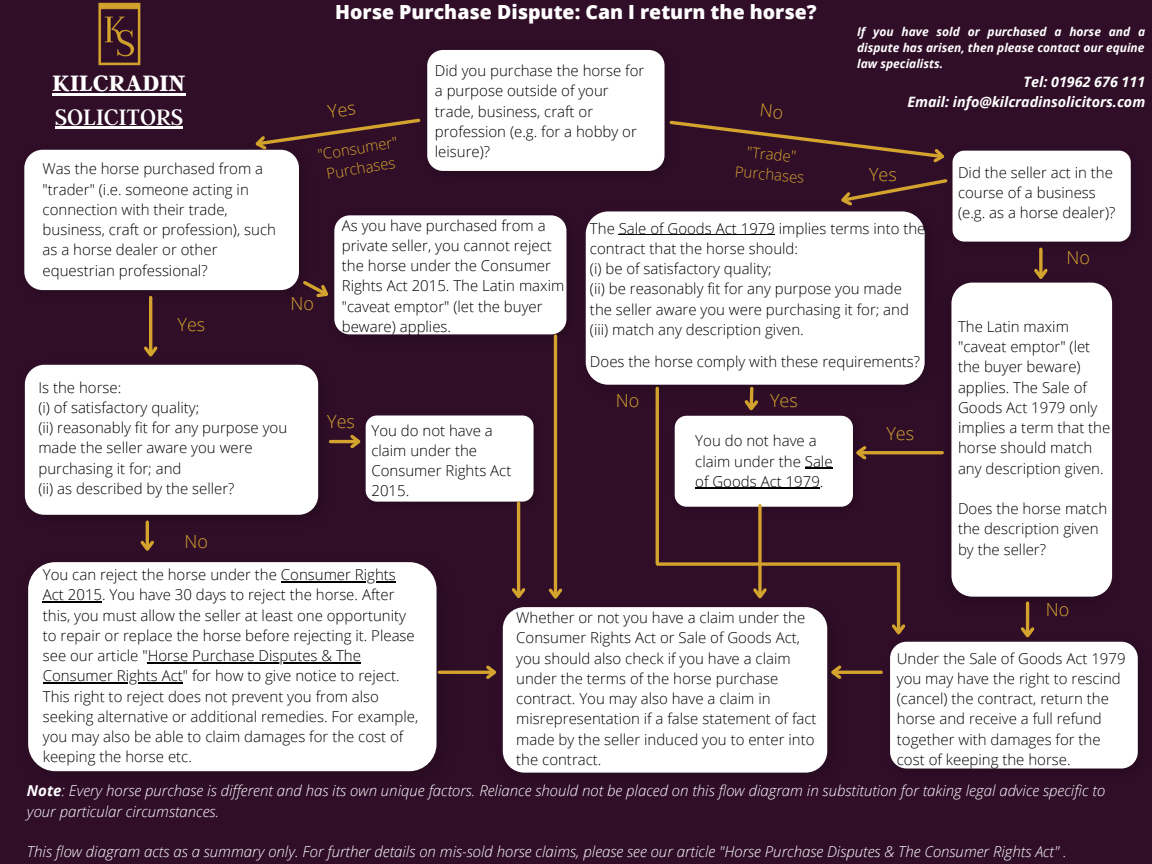
<style>
.page{position:relative;width:1152px;height:864px;background:#300e28}
.page>*{position:absolute;margin:0;border:0;box-sizing:border-box;transform-origin:0 0}
.t1{font:24.75px "Argent CF";color:#fff}
.t2{font:700 24.75px "Argent CF";color:#fff}
.t3{font:800 19.5px "Open Sans";color:#fff}
.t4{font:300 18px "Open Sans";color:#d4a32d}
.t5{font:300 15px/20.2px "Open Sans";color:#000}
.t6{font:italic 300 15px/20.2px "Open Sans";color:#fff}
.t7{font:300 15px/20.2px "Open Sans";color:#d4a32d;text-align:center}
.t8{font:italic 700 14.25px "Open Sans";color:#fff}
.t9{font:italic 700 12px/16px "Open Sans";color:#fff;text-align:justify}
.s1{font-weight:700}
</style>
<div class="page">
<div style="left:427px;top:50px;width:238px;height:121px;background:#fff;border-radius:16px"></div>
<div style="left:28px;top:562px;width:409px;height:209px;background:#fff;border-radius:27px"></div>
<img style="left:98px;top:2px;width:43px;height:64px">
<hr style="left:53px;top:93px;width:133px;height:2px;background:#fff">
<hr style="left:55px;top:127px;width:128px;height:2px;background:#fff">
<img style="left:24px;top:149px;width:275px;height:156px">
<div style="left:24px;top:150px;width:275px;height:140px;background:#fff;border-radius:18px"></div>
<img style="left:24px;top:364px;width:310px;height:167px">
<div style="left:25px;top:365px;width:293px;height:150px;background:#fff;border-radius:19px"></div>
<hr style="left:149px;top:297px;width:3px;height:57px;background:#d4a32d">
<svg style="left:144px;top:343px;width:14px;height:14px"></svg>
<hr style="left:146px;top:522px;width:3px;height:26px;background:#d4a32d">
<svg style="left:140px;top:538px;width:14px;height:13px"></svg>
<hr style="left:281px;top:581px;width:115px;height:1px;background:#000">
<hr style="left:43px;top:601px;width:59px;height:2px;background:#000">
<hr style="left:148px;top:662px;width:213px;height:1px;background:#000">
<hr style="left:43px;top:682px;width:140px;height:2px;background:#000">
<hr style="left:330px;top:440px;width:28px;height:3px;background:#d4a32d">
<svg style="left:347px;top:435px;width:14px;height:14px"></svg>
<img style="left:365px;top:416px;width:156px;height:95px">
<div style="left:366px;top:415px;width:168px;height:87px;background:#fff;border-radius:11px"></div>
<img style="left:952px;top:150px;width:179px;height:99px">
<div style="left:953px;top:151px;width:178px;height:91px;background:#fff;border-radius:12px"></div>
<div style="left:586px;top:211px;width:339px;height:174px;background:#fff;border-radius:23px"></div>
<svg style="left:841px;top:179px;width:107px;height:27px"></svg>
<hr style="left:619px;top:234px;width:156px;height:1px;background:#000">
<img style="left:934px;top:282px;width:179px;height:332px">
<div style="left:951px;top:283px;width:161px;height:314px;background:#fff;border-radius:21px"></div>
<div style="left:890px;top:642px;width:248px;height:127px;background:#fff;border-radius:16px"></div>
<img style="left:334px;top:215px;width:233px;height:132px">
<div style="left:334px;top:215px;width:232px;height:119px;background:#fff;border-radius:15px"></div>
<svg style="left:303px;top:278px;width:32px;height:28px"></svg>
<svg style="left:1039px;top:249px;width:4px;height:17px"></svg>
<svg style="left:1031px;top:266px;width:20px;height:17px"></svg>
<img style="left:674px;top:415px;width:179px;height:91px">
<div style="left:675px;top:416px;width:178px;height:91px;background:#fff;border-radius:12px"></div>
<svg style="left:805px;top:468px;width:28px;height:1px"></svg>
<hr style="left:695px;top:488px;width:125px;height:1px;background:#000">
<hr style="left:656px;top:388px;width:3px;height:176px;background:#d4a32d">
<svg style="left:744px;top:386px;width:14px;height:25px"></svg>
<hr style="left:859px;top:451px;width:83px;height:3px;background:#d4a32d">
<svg style="left:856px;top:446px;width:13px;height:14px"></svg>
<hr style="left:1026px;top:603px;width:3px;height:32px;background:#d4a32d">
<svg style="left:1021px;top:624px;width:14px;height:14px"></svg>
<img style="left:502px;top:607px;width:343px;height:165px">
<div style="left:503px;top:607px;width:324px;height:166px;background:#fff;border-radius:22px"></div>
<hr style="left:517px;top:503px;width:3px;height:93px;background:#d4a32d">
<svg style="left:511px;top:585px;width:15px;height:14px"></svg>
<hr style="left:554px;top:336px;width:3px;height:260px;background:#d4a32d">
<svg style="left:548px;top:585px;width:14px;height:14px"></svg>
<svg style="left:758px;top:506px;width:4px;height:79px"></svg>
<svg style="left:753px;top:585px;width:14px;height:14px"></svg>
<hr style="left:834px;top:671px;width:47px;height:3px;background:#d4a32d">
<svg style="left:827px;top:662px;width:17px;height:20px"></svg>
<hr style="left:439px;top:671px;width:55px;height:3px;background:#d4a32d">
<svg style="left:483px;top:665px;width:14px;height:14px"></svg>
<svg style="left:658px;top:562px;width:241px;height:4px"></svg>
<hr style="left:897px;top:564px;width:3px;height:68px;background:#d4a32d">
<svg style="left:892px;top:621px;width:14px;height:14px"></svg>
<svg style="left:250px;top:118px;width:171px;height:36px"></svg>
<svg style="left:669px;top:120px;width:276px;height:43px"></svg>
<p class="t3" style="left:335px;top:-1px;width:483px">Horse Purchase Dispute: Can I return the horse?</p>
<p class="t9" style="left:857px;top:23px;width:290px">If you have sold or purchased a horse and a dispute has arisen, then please contact our equine law specialists.</p>
<p class="t8" style="left:1024px;top:72px;width:123px">Tel: 01962 676 111</p>
<p class="t8" style="left:907px;top:92px;width:239px">Email: info@kilcradinsolicitors.com</p>
<p class="t5" style="left:435px;top:60px;width:211px">Did you purchase the horse for a purpose outside of your trade, business, craft or profession (e.g. for a hobby or leisure)?</p>
<p class="t2" style="left:53px;top:67px;width:135px">KILCRADIN</p>
<p class="t1" style="left:55px;top:101px;width:129px">SOLICITORS</p>
<p class="t7" style="left:316px;top:144px;width:82px;rotate:-9deg">"Consumer"<br>Purchases</p>
<p class="t7" style="left:738px;top:141px;width:71px;rotate:5deg">"Trade"<br>Purchases</p>
<p class="t5" style="left:43px;top:158px;width:235px">Was the horse purchased from a "trader" (i.e. someone acting in connection with their trade, business, craft or profession), such as a horse dealer or other equestrian professional?</p>
<p class="t4" style="left:178px;top:312px;width:29px">Yes</p>
<p class="t5" style="left:958px;top:162px;width:159px">Did the seller act in the course of a business (e.g. as a horse dealer)?</p>
<p class="t4" style="left:869px;top:161px;width:29px">Yes</p>
<p class="t5" style="left:342px;top:215px;width:224px">As you have purchased from a private seller, you cannot reject the horse under the Consumer<br>Rights Act 2015. The Latin maxim "caveat emptor" (let the buyer beware) applies.</p>
<p class="t5" style="left:590px;top:218px;width:337px">The Sale of Goods Act 1979 implies terms into the contract that the horse should:</p>
<p class="t5" style="left:590px;top:258px;width:183px">(i) be of satisfactory quality;</p>
<p class="t5" style="left:590px;top:278px;width:321px">(ii) be reasonably fit for any purpose you made the seller aware you were purchasing it for; and</p>
<p class="t5" style="left:590px;top:319px;width:215px">(iii) match any description given.</p>
<p class="t5" style="left:590px;top:351px;width:332px">Does the horse comply with these requirements?</p>
<p class="t4" style="left:1067px;top:245px;width:25px">No</p>
<p class="t4" style="left:291px;top:291px;width:25px">No</p>
<p class="t5" style="left:958px;top:316px;width:154px">The Latin maxim "caveat emptor" (let the buyer beware) applies. The Sale of<br>Goods Act 1979 only implies a term that the horse should match any description given.</p>
<p class="t5" style="left:958px;top:498px;width:151px">Does the horse match the description given by the seller?</p>
<p class="t5" style="left:38px;top:377px;width:84px">Is the horse:</p>
<p class="t5" style="left:38px;top:397px;width:162px">(i) of satisfactory quality;</p>
<p class="t5" style="left:38px;top:417px;width:250px">(ii) reasonably fit for any purpose you made the seller aware you were purchasing it for; and</p>
<p class="t5" style="left:38px;top:478px;width:198px">(ii) as described by the seller?</p>
<p class="t4" style="left:184px;top:529px;width:25px">No</p>
<p class="t5" style="left:43px;top:564px;width:377px">You can reject the horse under the Consumer Rights Act 2015. You have 30 days to reject the horse. After this, you must allow the seller at least one opportunity to repair or replace the horse before rejecting it. Please see our article "Horse Purchase Disputes &amp; The Consumer Rights Act" for how to give notice to reject.<br>This right to reject does not prevent you from also seeking alternative or additional remedies. For example, you may also be able to claim damages for the cost of keeping the horse etc.</p>
<p class="t4" style="left:616px;top:388px;width:25px">No</p>
<p class="t4" style="left:770px;top:388px;width:29px">Yes</p>
<p class="t4" style="left:327px;top:409px;width:29px">Yes</p>
<p class="t5" style="left:371px;top:420px;width:141px">You do not have a claim under the<br>Consumer Rights Act<br>2015.</p>
<p class="t4" style="left:886px;top:421px;width:29px">Yes</p>
<p class="t5" style="left:695px;top:430px;width:139px">You do not have a claim under the Sale of Goods Act 1979.</p>
<p class="t4" style="left:1046px;top:596px;width:25px">No</p>
<p class="t5" style="left:516px;top:607px;width:302px">Whether or not you have a claim under the Consumer Rights Act or Sale of Goods Act, you should also check if you have a claim under the terms of the horse purchase contract. You may also have a claim in misrepresentation if a false statement of fact made by the seller induced you to enter into the contract.</p>
<p class="t6" style="left:27px;top:780px;width:1080px"><span class="s1">Note</span>: Every horse purchase is different and has its own unique factors. Reliance should not be placed on this flow diagram in substitution for taking legal advice specific to your particular circumstances.</p>
<p class="t6" style="left:27px;top:841px;width:1041px">This flow diagram acts as a summary only. For further details on mis-sold horse claims, please see our article "Horse Purchase Disputes &amp; The Consumer Rights Act" .</p>
<p class="t5" style="left:897px;top:648px;width:230px">Under the Sale of Goods Act 1979 you may have the right to rescind (cancel) the contract, return the horse and receive a full refund together with damages for the cost of keeping the horse.</p>
</div>
